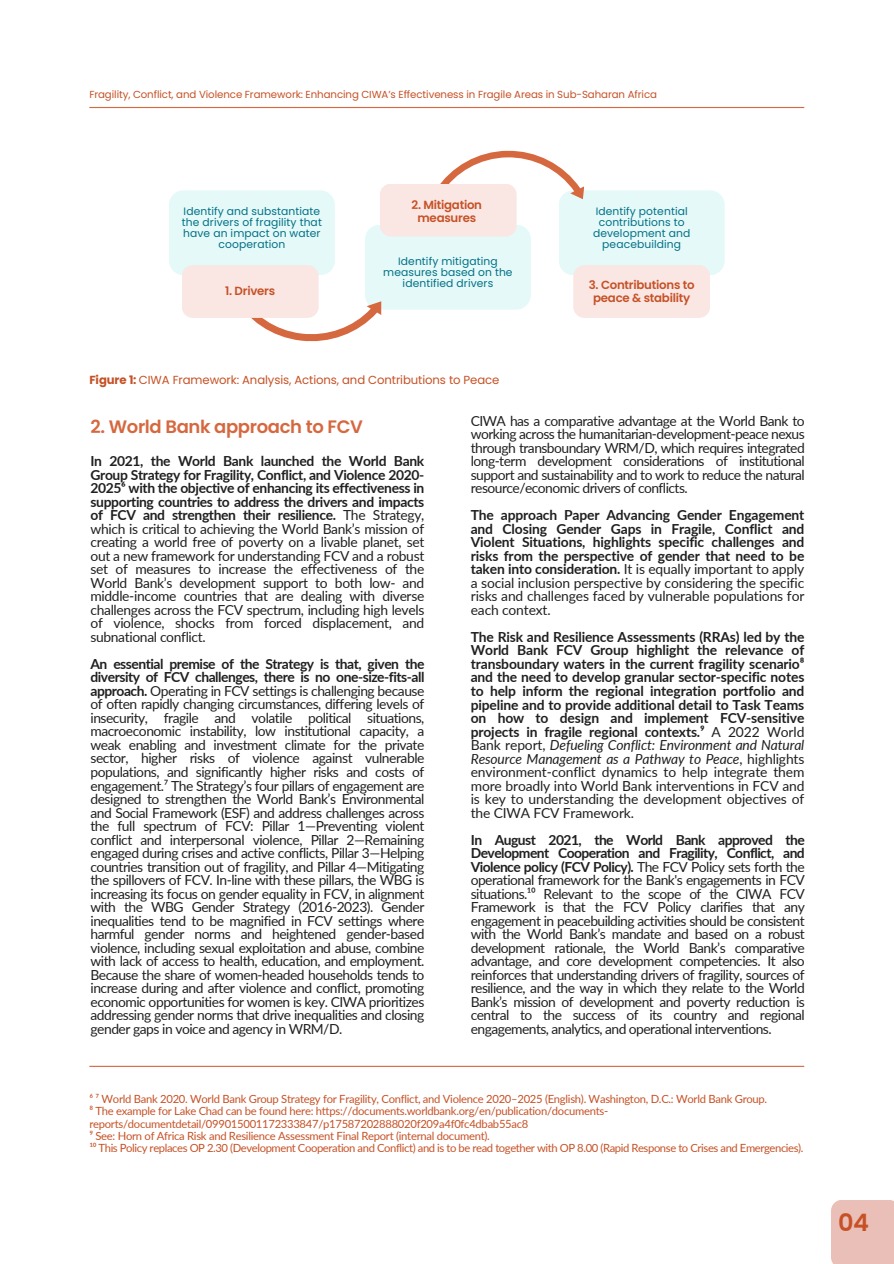
<style>
.page{position:relative;width:894px;height:1264px;background:#fff}
.page>*{position:absolute;margin:0;border:0;box-sizing:border-box;transform-origin:0 0}
.t1{font:600 24px "Poppins";color:#c65126}
.t2{font:600 18px "Poppins";letter-spacing:-.02em;color:#d66840}
.t3{font:13.8px/13.5px "Lato";letter-spacing:-.035em;color:#202020;text-align:justify}
.t4{font:700 13.8px/13.5px "Lato";letter-spacing:-.01em;color:#202020;text-align:justify}
.t5{font:600 11.85px/12.5px "Poppins";letter-spacing:-.02em;color:#c65126;text-align:center}
.t6{font:11.7px "Poppins";letter-spacing:-.01em;color:#c65126}
.t7{font:11.25px/12.1px "Lato";letter-spacing:-.025em;color:#c65126}
.t8{font:10.65px/11.2px "Poppins";letter-spacing:.01em;color:#037086;text-align:center}
.t9{font:10.2px "Poppins";letter-spacing:-.01em;color:#c65126}
.s1{font-weight:700}
.s2{font-weight:400}
.s3{font-weight:400;font-style:italic}
</style>
<div class="page">
<hr style="left:89px;top:1065px;width:715px;height:1px;background:#d66840">
<svg style="left:169px;top:150px;width:555px;height:191px"></svg>
<div style="left:182px;top:265px;width:136px;height:53px;background:#fae7e4;border-radius:11px"></div>
<div style="left:379px;top:184px;width:137px;height:52px;background:#fae7e4;border-radius:11px"></div>
<div style="left:573px;top:265px;width:137px;height:53px;background:#fae7e4;border-radius:11px"></div>
<div style="left:831px;top:1200px;width:62px;height:63px;background:#eabfb8"></div>
<hr style="left:89px;top:107px;width:715px;height:1px;background:#d66840">
<p class="t9" style="left:89px;top:87px;width:569px">Fragility, Conflict, and Violence Framework: Enhancing CIWA’s Effectiveness in Fragile Areas in Sub-Saharan Africa</p>
<h4 class="t8" style="left:182px;top:205px;width:141px">Identify and substantiate the drivers of fragility that have an impact on water cooperation</h4>
<h4 class="t5" style="left:225px;top:284px;width:51px">1. Drivers</h4>
<h3 class="t5" style="left:411px;top:199px;width:72px">2. Mitigation measures</h3>
<h3 class="t8" style="left:383px;top:255px;width:131px">Identify mitigating measures based on the identified drivers</h3>
<h4 class="t6" style="left:89px;top:371px;width:411px"><span class="s1">Figure 1:</span> CIWA Framework: Analysis, Actions, and Contributions to Peace</h4>
<h4 class="t8" style="left:593px;top:205px;width:99px">Identify potential contributions to development and peacebuilding</h4>
<h3 class="t5" style="left:588px;top:279px;width:107px">3. Contributions to peace &amp; stability</h3>
<p class="t2" style="left:90px;top:414px;width:274px">2. World Bank approach to FCV</p>
<h2 class="t3" style="left:470px;top:414px;width:335px">CIWA has a comparative advantage at the World Bank to working across the humanitarian-development-peace nexus through transboundary WRM/D, which requires integrated long-term development considerations of institutional support and sustainability and to work to reduce the natural resource/economic drivers of conflicts.</h2>
<h2 class="t4" style="left:470px;top:508px;width:335px">The approach Paper Advancing Gender Engagement and Closing Gender Gaps in Fragile, Conflict and Violent Situations, highlights specific challenges and risks from the perspective of gender that need to be taken into consideration. <span class="s2">It is equally important to apply a social inclusion perspective by considering the specific risks and challenges faced by vulnerable populations for each context.</span></h2>
<h2 class="t4" style="left:470px;top:630px;width:335px">The Risk and Resilience Assessments (RRAs) led by the World Bank FCV Group highlight the relevance of transboundary waters in the current fragility scenario⁸ and the need to develop granular sector-specific notes to help inform the regional integration portfolio and pipeline and to provide additional detail to Task Teams on how to design and implement FCV-sensitive projects in fragile regional contexts.⁹ <span class="s2">A 2022 World Bank report,</span> <span class="s3">Defueling Conflict: Environment and Natural Resource Management as a Pathway to Peace</span><span class="s2">, highlights environment-conflict dynamics to help integrate them more broadly into World Bank interventions in FCV and is key to understanding the development objectives of the CIWA FCV Framework.</span></h2>
<p class="t3" style="left:470px;top:832px;width:335px"><span class="s1">In August 2021, the World Bank approved the Development Cooperation and Fragility, Conflict, and Violence policy (FCV Policy).</span> The FCV Policy sets forth the operational framework for the Bank's engagements in FCV situations.¹⁰ Relevant to the scope of the CIWA FCV Framework is that the FCV Policy clarifies that any engagement in peacebuilding activities should be consistent with the World Bank’s mandate and based on a robust development rationale, the World Bank’s comparative advantage, and core development competencies. It also reinforces that understanding drivers of fragility, sources of resilience, and the way in which they relate to the World Bank’s mission of development and poverty reduction is central to the success of its country and regional engagements, analytics, and operational interventions.</p>
<h1 class="t3" style="left:90px;top:454px;width:335px"><span class="s1">In 2021, the World Bank launched the World Bank Group Strategy for Fragility, Conflict, and Violence 2020- 2025⁶ with the objective of enhancing its effectiveness in supporting countries to address the drivers and impacts of FCV and strengthen their resilience.</span> The Strategy, which is critical to achieving the World Bank’s mission of creating a world free of poverty on a livable planet, set out a new framework for understanding FCV and a robust set of measures to increase the effectiveness of the World Bank’s development support to both low- and middle-income countries that are dealing with diverse challenges across the FCV spectrum, including high levels of violence, shocks from forced displacement, and subnational conflict.</h1>
<h2 class="t3" style="left:90px;top:657px;width:335px"><span class="s1">An essential premise of the Strategy is that, given the diversity of FCV challenges, there is no one-size-fits-all approach.</span> Operating in FCV settings is challenging because of often rapidly changing circumstances, differing levels of insecurity, fragile and volatile political situations, macroeconomic instability, low institutional capacity, a weak enabling and investment climate for the private sector, higher risks of violence against vulnerable populations, and significantly higher risks and costs of engagement.⁷ The Strategy’s four pillars of engagement are designed to strengthen the World Bank’s Environmental and Social Framework (ESF) and address challenges across the full spectrum of FCV: Pillar 1—Preventing violent conflict and interpersonal violence, Pillar 2—Remaining engaged during crises and active conflicts, Pillar 3—Helping countries transition out of fragility, and Pillar 4—Mitigating the spillovers of FCV. In-line with these pillars, the WBG is increasing its focus on gender equality in FCV, in alignment with the WBG Gender Strategy (2016-2023). Gender inequalities tend to be magnified in FCV settings where harmful gender norms and heightened gender-based violence, including sexual exploitation and abuse, combine with lack of access to health, education, and employment.<br>Because the share of women-headed households tends to increase during and after violence and conflict, promoting economic opportunities for women is key. CIWA prioritizes addressing gender norms that drive inequalities and closing gender gaps in voice and agency in WRM/D.</h2>
<p class="t7" style="left:89px;top:1092px;width:715px">⁶ ⁷ World Bank 2020. World Bank Group Strategy for Fragility, Conflict, and Violence 2020–2025 (English). Washington, D.C.: World Bank Group.<br>⁸ The example for Lake Chad can be found here: https://documents.worldbank.org/en/publication/documents&shy;reports/documentdetail/099015001172333847/p17587202888020f209a4f0fc4dbab55ac8<br>⁹ See: Horn of Africa Risk and Resilience Assessment Final Report (internal document).<br>¹⁰ This Policy replaces OP 2.30 (Development Cooperation and Conflict) and is to be read together with OP 8.00 (Rapid Response to Crises and Emergencies).</p>
<h4 class="t1" style="left:837px;top:1205px;width:32px">04</h4>
</div>
